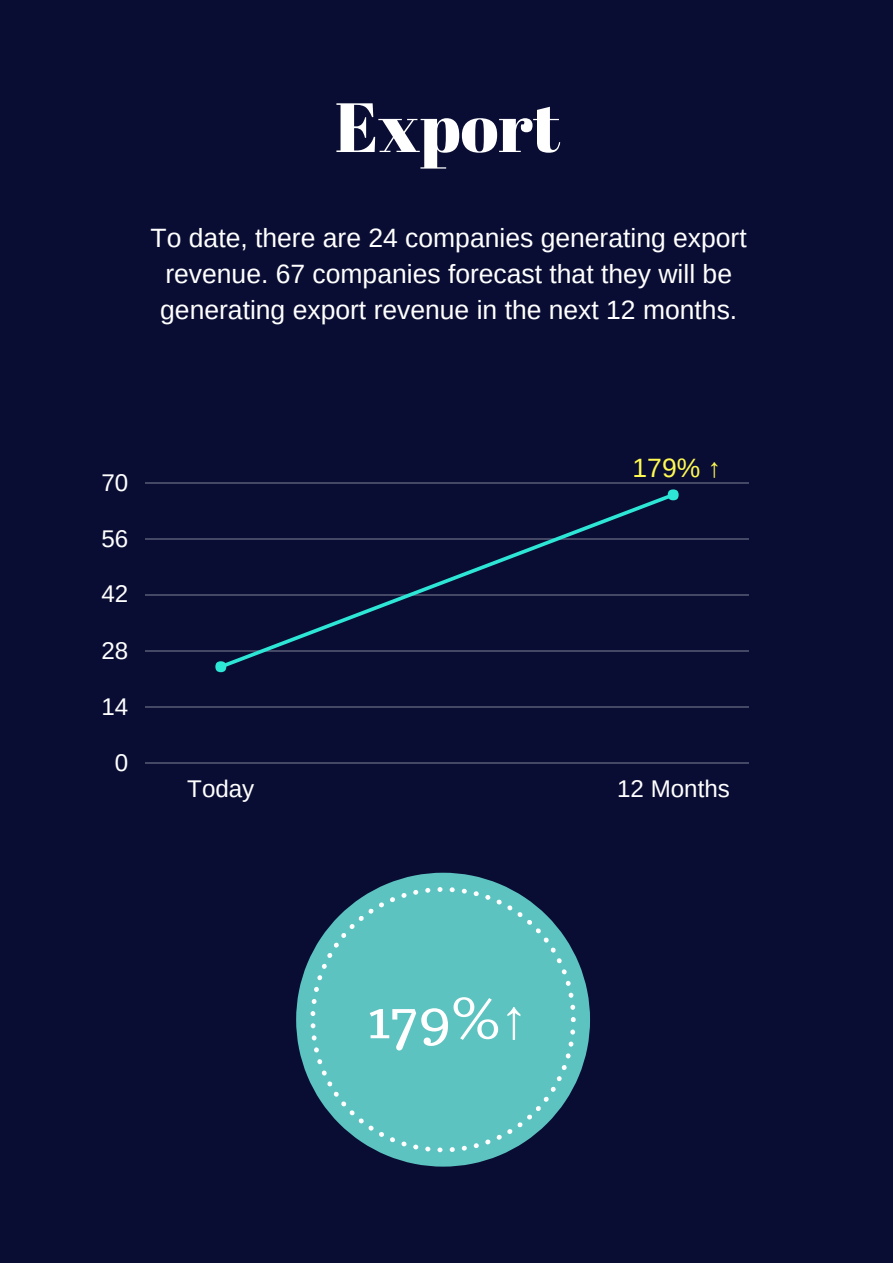
<style>
.page{position:relative;width:893px;height:1263px;background:#090d33}
.page>*{position:absolute;margin:0;border:0;box-sizing:border-box;transform-origin:0 0}
.t1{font:69.6px "Abril Fatface";color:#fff}
.t2{font:55.65px "Trocchi";color:#fff}
.t3{font:26.55px/36px "Arimo";color:#fff;text-align:center}
.t4{font:26.55px "Arimo";color:#fff952}
.t5{font:24.15px "Arimo";color:#fff}
.s1{font-family:"Liberation Sans"}
</style>
<div class="page">
<hr style="left:145px;top:763px;width:604px;height:1px;background:#fff">
<hr style="left:145px;top:707px;width:604px;height:1px;background:#fff">
<hr style="left:145px;top:651px;width:604px;height:1px;background:#fff">
<hr style="left:145px;top:595px;width:604px;height:1px;background:#fff">
<hr style="left:145px;top:539px;width:604px;height:1px;background:#fff">
<hr style="left:145px;top:483px;width:604px;height:1px;background:#fff">
<svg style="left:220px;top:493px;width:454px;height:175px"></svg>
<div style="left:215px;top:661px;width:11px;height:11px;background:#2de6d5;border-radius:50%"></div>
<div style="left:668px;top:489px;width:11px;height:11px;background:#2de6d5;border-radius:50%"></div>
<svg style="left:296px;top:873px;width:294px;height:293px"></svg>
<svg style="left:310px;top:887px;width:266px;height:265px;background:#56b0b3"></svg>
<h1 class="t1" style="left:335px;top:78px;width:227px">Export</h1>
<p class="t3" style="left:151px;top:219px;width:598px">To date, there are 24 companies generating export revenue. 67 companies forecast that they will be generating export revenue in the next 12 months.</p>
<p class="t5" style="left:101px;top:469px;width:28px">70</p>
<p class="t5" style="left:101px;top:525px;width:28px">56</p>
<p class="t5" style="left:101px;top:581px;width:28px">42</p>
<p class="t5" style="left:101px;top:637px;width:28px">28</p>
<p class="t5" style="left:101px;top:693px;width:28px">14</p>
<p class="t5" style="left:115px;top:749px;width:15px">0</p>
<p class="t4" style="left:633px;top:453px;width:90px">179% ↑</p>
<p class="t5" style="left:187px;top:775px;width:69px">Today</p>
<p class="t5" style="left:617px;top:775px;width:114px">12 Months</p>
<h2 class="t2" style="left:367px;top:981px;width:162px">179%<span class="s1">↑</span></h2>
</div>
